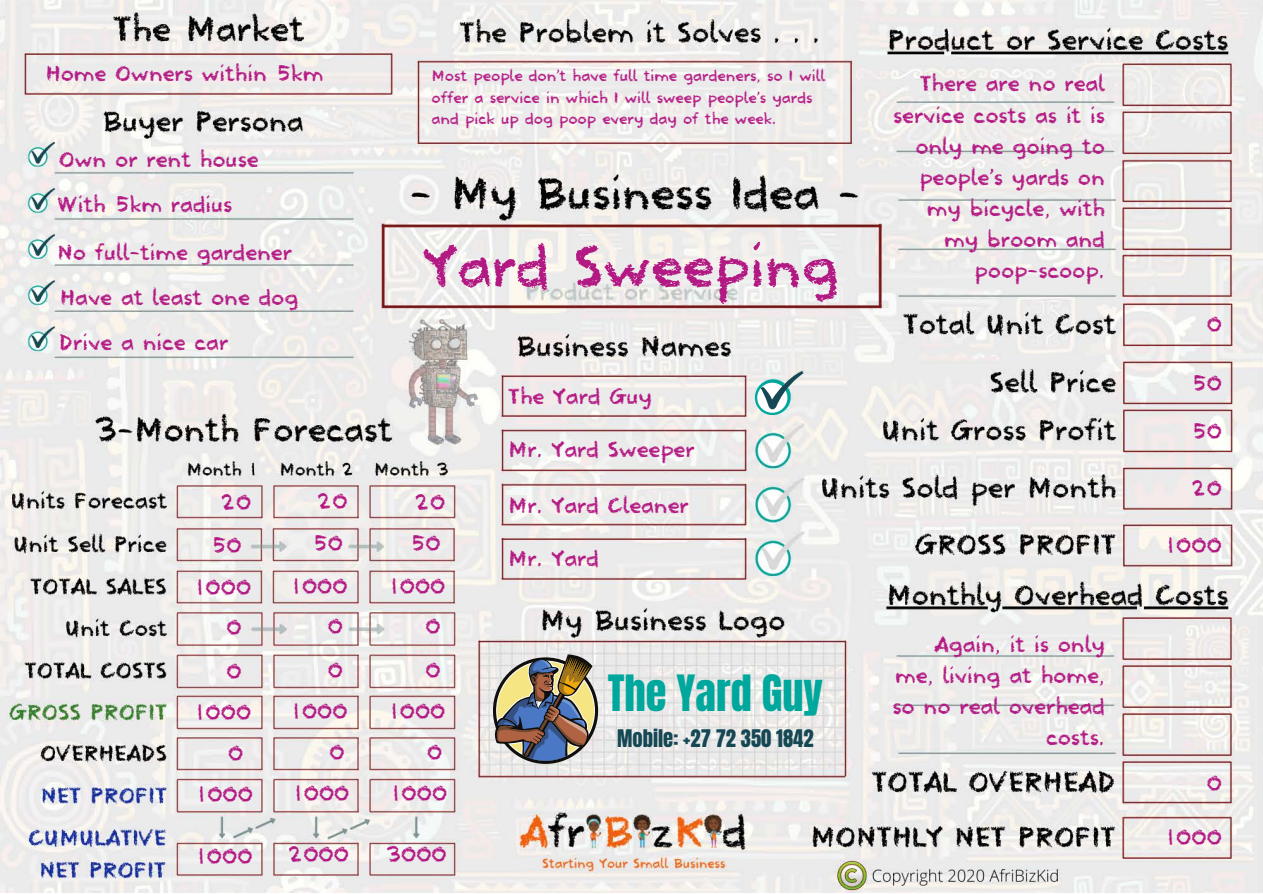
<style>
.page{position:relative;width:1263px;height:894px;background:#fff}
.page>*{position:absolute;margin:0;border:0;box-sizing:border-box;transform-origin:0 0}
.t1{font:60px "Qool Skool";color:#b31983}
.t2{font:42.45px "Anton";color:#00a79d}
.t3{font:22.5px/31.2px "Qool Skool";color:#b31983}
.t4{font:20.55px "Anton";color:#154854}
.t5{font:15.75px/21.8px "Qool Skool";color:#b31983}
</style>
<div class="page">
<img style="left:0;top:0;width:1263px;height:892px">
<svg style="left:755px;top:371px;width:48px;height:44px"></svg>
<svg style="left:494px;top:654px;width:99px;height:106px"></svg>
<p class="t3" style="left:46px;top:57px;width:279px">Home Owners within 5km</p>
<p class="t3" style="left:57px;top:136px;width:203px;line-height:45.3px">Own or rent house<br>With 5km radius</p>
<p class="t3" style="left:57px;top:230px;width:243px;line-height:44.8px">No full-time gardener<br>Have at least one dog<br>Drive a nice car</p>
<p class="t5" style="left:432px;top:64px;width:395px">Most people don't have full time gardeners, so I will offer a service in which I will sweep people's yards and pick up dog poop every day of the week.</p>
<h1 class="t1" style="left:424px;top:231px;width:417px">Yard Sweeping</h1>
<p class="t3" style="left:221px;top:486px;width:32px">20</p>
<p class="t3" style="left:317px;top:485px;width:32px">20</p>
<p class="t3" style="left:415px;top:486px;width:32px">20</p>
<p class="t3" style="left:211px;top:529px;width:32px">50</p>
<p class="t3" style="left:312px;top:528px;width:32px">50</p>
<p class="t3" style="left:410px;top:528px;width:32px">50</p>
<p class="t3" style="left:194px;top:571px;width:58px">1000</p>
<p class="t3" style="left:291px;top:570px;width:58px">1000</p>
<p class="t3" style="left:389px;top:570px;width:58px">1000</p>
<p class="t3" style="left:226px;top:611px;width:17px">0</p>
<p class="t3" style="left:328px;top:610px;width:17px">0</p>
<p class="t3" style="left:425px;top:610px;width:17px">0</p>
<p class="t3" style="left:226px;top:656px;width:17px">0</p>
<p class="t3" style="left:328px;top:654px;width:17px">0</p>
<p class="t3" style="left:425px;top:654px;width:17px">0</p>
<p class="t3" style="left:194px;top:696px;width:58px">1000</p>
<p class="t3" style="left:291px;top:695px;width:58px">1000</p>
<p class="t3" style="left:389px;top:695px;width:58px">1000</p>
<p class="t3" style="left:228px;top:737px;width:17px">0</p>
<p class="t3" style="left:329px;top:736px;width:17px">0</p>
<p class="t3" style="left:427px;top:736px;width:17px">0</p>
<p class="t3" style="left:196px;top:778px;width:58px">1000</p>
<p class="t3" style="left:293px;top:777px;width:58px">1000</p>
<p class="t3" style="left:390px;top:777px;width:58px">1000</p>
<p class="t3" style="left:196px;top:839px;width:58px">1000</p>
<p class="t3" style="left:288px;top:838px;width:62px">2000</p>
<p class="t3" style="left:386px;top:838px;width:63px">3000</p>
<p class="t3" style="left:508px;top:381px;width:145px">The Yard Guy</p>
<p class="t3" style="left:508px;top:433px;width:188px">Mr. Yard Sweeper</p>
<p class="t3" style="left:508px;top:489px;width:182px">Mr. Yard Cleaner</p>
<p class="t3" style="left:508px;top:542px;width:92px">Mr. Yard</p>
<h2 class="t2" style="left:608px;top:662px;width:217px">The Yard Guy</h2>
<p class="t4" style="left:617px;top:723px;width:198px">Mobile: +27 72 350 1842</p>
<p class="t3" style="left:893px;top:68px;width:213px;text-align:right">There are no real service costs as it is only me going to people's yards on my bicycle, with my broom and poop-scoop.</p>
<p class="t3" style="left:892px;top:628px;width:214px;text-align:right">Again, it is only me, living at home, so no real overhead costs.</p>
<p class="t3" style="left:1207px;top:309px;width:17px">0</p>
<p class="t3" style="left:1191px;top:359px;width:32px;line-height:47.7px">50<br>50</p>
<p class="t3" style="left:1191px;top:473px;width:32px">20</p>
<p class="t3" style="left:1165px;top:529px;width:58px">1000</p>
<p class="t3" style="left:1207px;top:767px;width:17px">0</p>
<p class="t3" style="left:1165px;top:821px;width:58px">1000</p>
</div>
